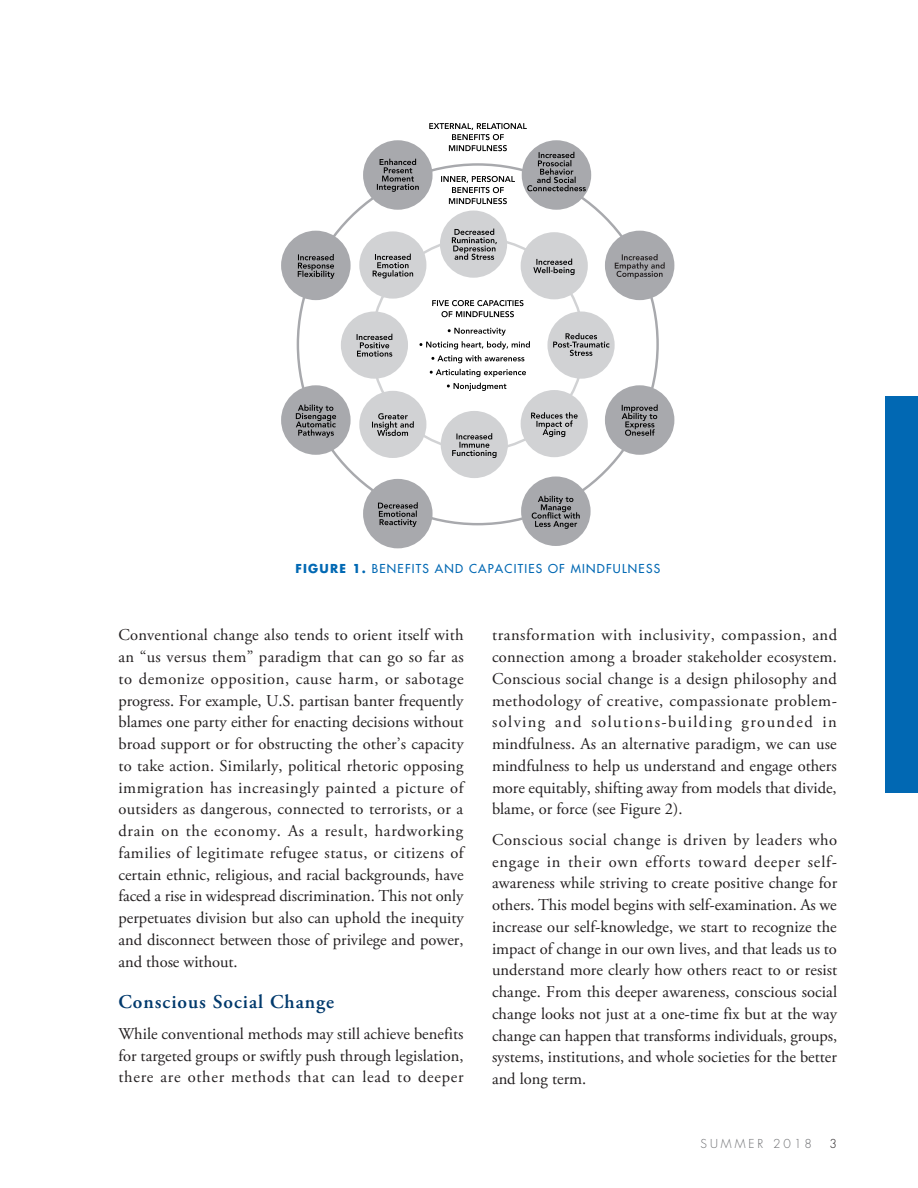
<style>
.page{position:relative;width:918px;height:1188px;background:#fff}
.page>*{position:absolute;margin:0;border:0;box-sizing:border-box;transform-origin:0 0}
.t1{font:600 19.5px "Adobe Garamond Pro";letter-spacing:.05em;color:#00396c}
.Para{font:16.5px/21.8px "Adobe Garamond Pro";color:#231f20;text-align:justify}
.FT{font:500 12px "Futura Std";letter-spacing:.1em;color:#0168b3}
.FOLIO_R{font:300 12px "Futura Std";letter-spacing:.25em;color:#6c6d70}
.FOLIO_R-2{font:300 12px "Futura Std";color:#231f20}
.s1{font-weight:700}
</style>
<div class="page">
<div style="left:885px;top:396px;width:33px;height:396px;background:#0168b3"></div>
<svg style="left:297px;top:163px;width:362px;height:362px"></svg>
<div style="left:363px;top:140px;width:70px;height:70px;background:#a8a9ad;border-radius:50%"></div>
<div style="left:522px;top:140px;width:69px;height:70px;background:#a8a9ad;border-radius:50%"></div>
<div style="left:281px;top:231px;width:70px;height:69px;background:#a8a9ad;border-radius:50%"></div>
<div style="left:281px;top:385px;width:70px;height:70px;background:#a8a9ad;border-radius:50%"></div>
<div style="left:363px;top:479px;width:70px;height:69px;background:#a8a9ad;border-radius:50%"></div>
<div style="left:521px;top:476px;width:70px;height:70px;background:#a8a9ad;border-radius:50%"></div>
<div style="left:605px;top:385px;width:69px;height:70px;background:#a8a9ad;border-radius:50%"></div>
<div style="left:605px;top:231px;width:69px;height:69px;background:#a8a9ad;border-radius:50%"></div>
<svg style="left:377px;top:159px;width:42px;height:33px"></svg>
<svg style="left:298px;top:254px;width:37px;height:25px"></svg>
<svg style="left:296px;top:404px;width:40px;height:34px"></svg>
<svg style="left:378px;top:502px;width:40px;height:25px"></svg>
<svg style="left:532px;top:496px;width:48px;height:33px"></svg>
<svg style="left:622px;top:404px;width:36px;height:32px"></svg>
<svg style="left:615px;top:254px;width:50px;height:25px"></svg>
<svg style="left:370px;top:237px;width:215px;height:215px"></svg>
<div style="left:359px;top:231px;width:67px;height:68px;background:#d1d2d4;border-radius:50%"></div>
<div style="left:440px;top:211px;width:67px;height:67px;background:#d1d2d4;border-radius:50%"></div>
<div style="left:521px;top:232px;width:67px;height:67px;background:#d1d2d4;border-radius:50%"></div>
<div style="left:547px;top:311px;width:68px;height:68px;background:#d1d2d4;border-radius:50%"></div>
<div style="left:521px;top:390px;width:67px;height:67px;background:#d1d2d4;border-radius:50%"></div>
<div style="left:341px;top:311px;width:67px;height:68px;background:#d1d2d4;border-radius:50%"></div>
<div style="left:359px;top:391px;width:67px;height:67px;background:#d1d2d4;border-radius:50%"></div>
<div style="left:441px;top:411px;width:67px;height:67px;background:#d1d2d4;border-radius:50%"></div>
<svg style="left:373px;top:254px;width:40px;height:24px"></svg>
<svg style="left:452px;top:229px;width:45px;height:31px"></svg>
<svg style="left:533px;top:259px;width:42px;height:16px"></svg>
<svg style="left:553px;top:333px;width:57px;height:23px"></svg>
<svg style="left:531px;top:412px;width:47px;height:25px"></svg>
<svg style="left:357px;top:334px;width:35px;height:23px"></svg>
<svg style="left:372px;top:413px;width:42px;height:23px"></svg>
<svg style="left:452px;top:433px;width:45px;height:25px"></svg>
<svg style="left:432px;top:300px;width:91px;height:17px"></svg>
<svg style="left:419px;top:328px;width:111px;height:21px"></svg>
<svg style="left:431px;top:355px;width:93px;height:8px"></svg>
<svg style="left:430px;top:369px;width:96px;height:8px"></svg>
<svg style="left:447px;top:383px;width:59px;height:8px"></svg>
<svg style="left:429px;top:123px;width:157px;height:81px"></svg>
<p class="FT" style="left:295px;top:561px;width:366px"><span class="s1">FIGURE 1.</span> BENEFITS AND CAPACITIES OF MINDFULNESS</p>
<p class="Para" style="left:118px;top:625px;width:347px">Conventional change also tends to orient itself with an “us versus them” paradigm that can go so far as to demonize opposition, cause harm, or sabotage progress. For example, U.S. partisan banter frequently blames one party either for enacting decisions without broad support or for obstructing the other’s capacity to take action. Similarly, political rhetoric opposing immigration has increasingly painted a picture of outsiders as dangerous, connected to terrorists, or a drain on the economy. As a result, hardworking families of legitimate refugee status, or citizens of certain ethnic, religious, and racial backgrounds, have faced a rise in widespread discrimination. This not only perpetuates division but also can uphold the inequity and disconnect between those of privilege and power, and those without.</p>
<h2 class="t1" style="left:118px;top:991px;width:217px">Conscious Social Change</h2>
<p class="Para" style="left:118px;top:1023px;width:347px">While conventional methods may still achieve benefits for targeted groups or swiftly push through legislation, there are other methods that can lead to deeper</p>
<p class="Para" style="left:492px;top:625px;width:347px">transformation with inclusivity, compassion, and connection among a broader stakeholder ecosystem.<br>Conscious social change is a design philosophy and methodology of creative, compassionate problem&shy;solving and solutions-building grounded in mindfulness. As an alternative paradigm, we can use mindfulness to help us understand and engage others more equitably, shifting away from models that divide, blame, or force (see Figure 2).</p>
<p class="Para" style="left:492px;top:829px;width:347px">Conscious social change is driven by leaders who engage in their own efforts toward deeper self&shy;awareness while striving to create positive change for others. This model begins with self-examination. As we increase our self-knowledge, we start to recognize the impact of change in our own lives, and that leads us to understand more clearly how others react to or resist change. From this deeper awareness, conscious social change looks not just at a one-time fix but at the way change can happen that transforms individuals, groups, systems, institutions, and whole societies for the better and long term.</p>
<p class="FOLIO_R" style="left:700px;top:1136px;width:113px">SUMMER 2018</p>
<p class="FOLIO_R-2" style="left:830px;top:1136px;width:9px">3</p>
</div>
